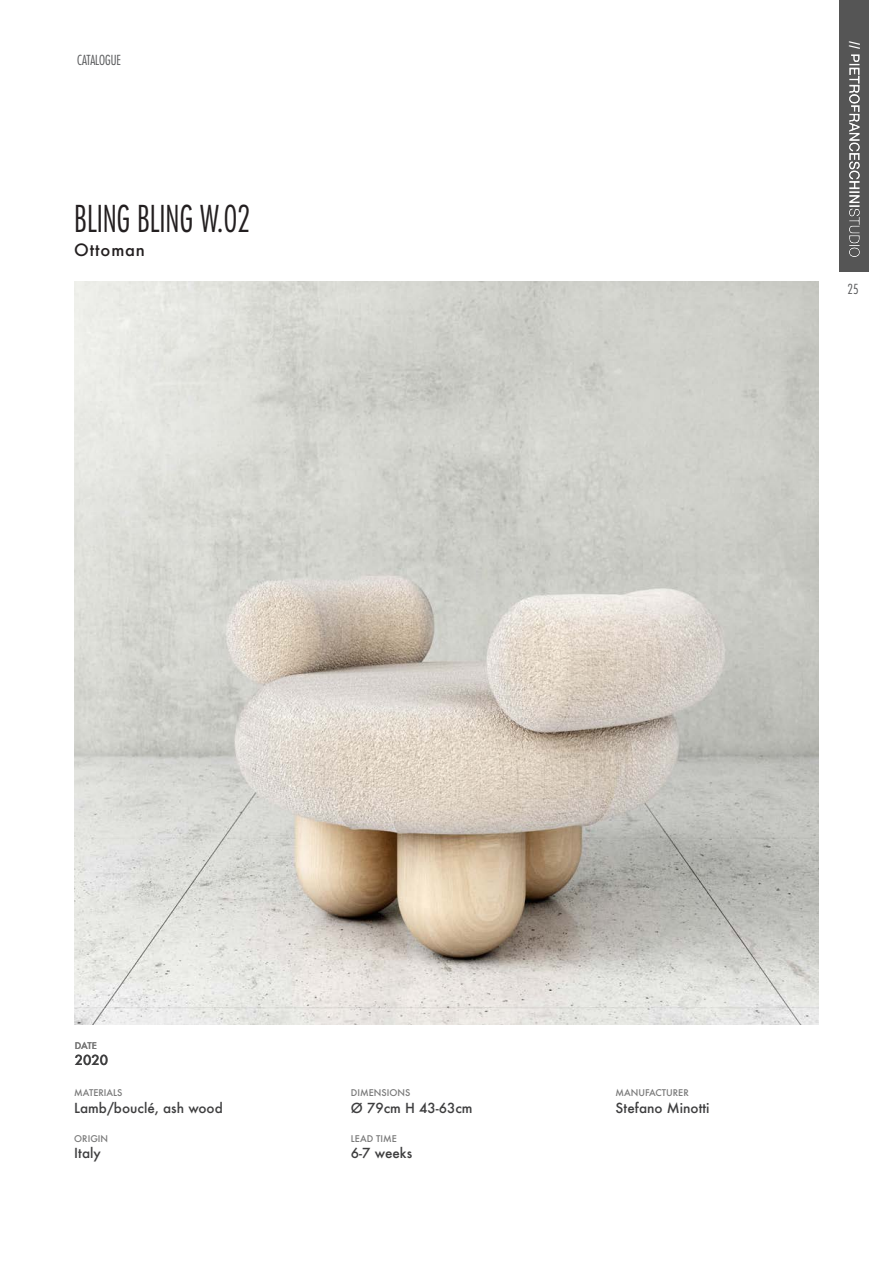
<style>
.page{position:relative;width:893px;height:1263px;background:#fff}
.page>*{position:absolute;margin:0;border:0;box-sizing:border-box;transform-origin:0 0}
.t1{font:300 condensed 36px "Futura Std";color:#231f20;scale:.9 1}
.t2{font:500 16.5px "Futura";letter-spacing:.05em;color:#231f20}
.t3{font:700 15px "Myriad Pro";color:#fff;scale:.8 1}
.t4{font:500 13.5px "Futura";color:#3e3e3f}
.t5{font:300 condensed 13.5px "Futura Std";color:#57585a}
.t6{font:500 9px "Futura";color:#787878}
</style>
<div class="page">
<img style="left:75px;top:282px;width:743px;height:743px">
<div style="left:839px;top:0;width:29px;height:272px;background:#555"></div>
<img style="left:849px;top:54px;width:11px;height:203px">
<p class="t5" style="left:77px;top:52px;width:45px">CATALOGUE</p>
<p class="t1" style="left:74px;top:197px;width:198px">BLING BLING W.02</p>
<p class="t2" style="left:74px;top:238px;width:72px">Ottoman</p>
<p class="t3" style="left:865px;top:41px;width:11px;rotate:90deg">//</p>
<p class="t5" style="left:848px;top:281px;width:13px">25</p>
<p class="t6" style="left:75px;top:1039px;width:23px">DATE</p>
<p class="t4" style="left:75px;top:1051px;width:35px">2020</p>
<p class="t6" style="left:74px;top:1087px;width:50px">MATERIALS</p>
<p class="t4" style="left:74px;top:1098px;width:150px">Lamb/bouclé, ash wood</p>
<p class="t6" style="left:74px;top:1132px;width:35px">ORIGIN</p>
<p class="t4" style="left:74px;top:1144px;width:28px">Italy</p>
<p class="t6" style="left:351px;top:1087px;width:61px">DIMENSIONS</p>
<p class="t4" style="left:351px;top:1098px;width:123px">Ø 79cm H 43-63cm</p>
<p class="t6" style="left:351px;top:1132px;width:47px">LEAD TIME</p>
<p class="t4" style="left:351px;top:1144px;width:63px">6-7 weeks</p>
<p class="t6" style="left:615px;top:1087px;width:75px">MANUFACTURER</p>
<p class="t4" style="left:615px;top:1098px;width:96px">Stefano Minotti</p>
</div>
